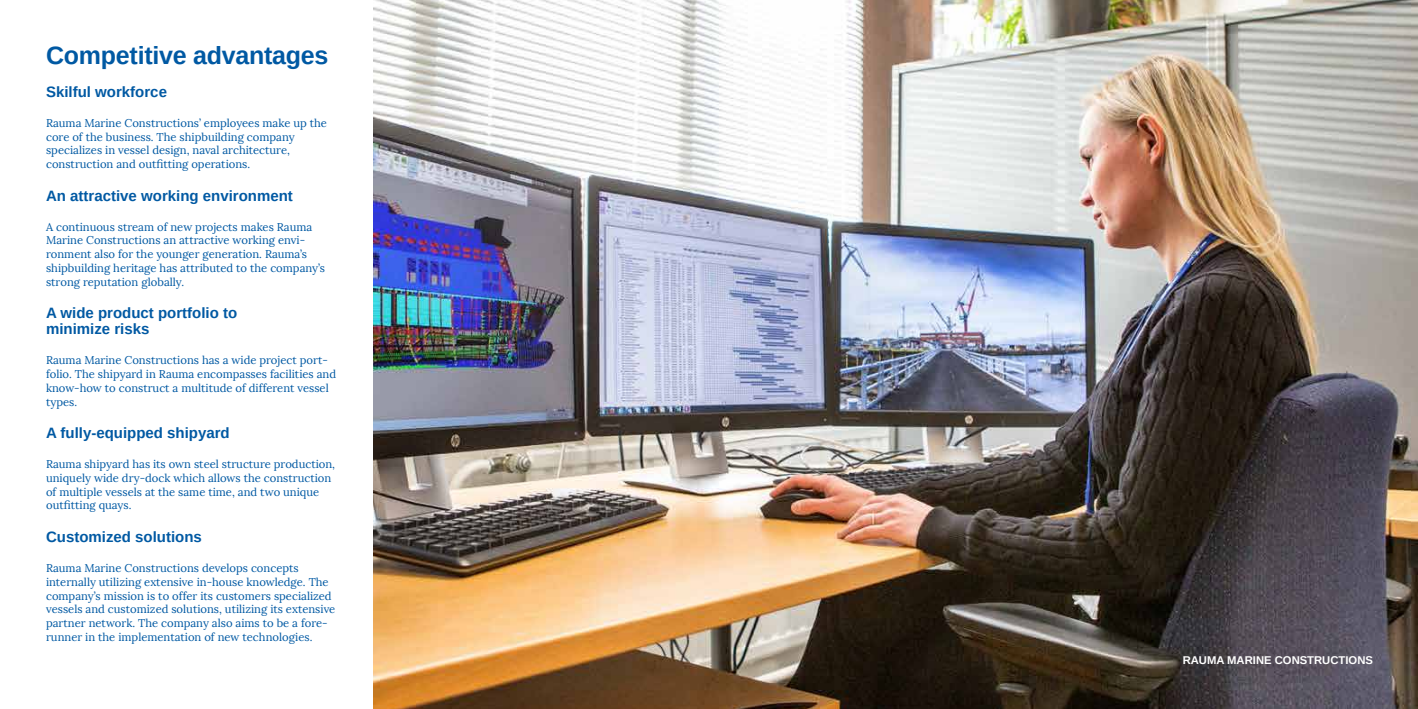
<style>
.page{position:relative;width:1418px;height:709px;background:#fff}
.page>*{position:absolute;margin:0;border:0;box-sizing:border-box;transform-origin:0 0}
.t1{font:700 25px "Arimo";letter-spacing:-.01em;color:#0059a3}
.t2{font:700 15px/16.2px "Arimo";color:#0059a3}
.t3{font:11.25px/13.8px "Lora";color:#0059a3}
.t4{font:700 11.25px "Arimo";color:#fff}
</style>
<div class="page">
<img style="left:373px;top:0;width:1044px;height:709px">
<h1 class="t1" style="left:46px;top:38px;width:284px">Competitive advantages</h1>
<h2 class="t2" style="left:46px;top:84px;width:122px">Skilful workforce</h2>
<p class="t3" style="left:46px;top:116px;width:282px">Rauma Marine Constructions’ employees make up the core of the business. The shipbuilding company specializes in vessel design, naval architecture, construction and outfitting operations.</p>
<h2 class="t2" style="left:46px;top:187px;width:248px">An attractive working environment</h2>
<p class="t3" style="left:46px;top:220px;width:280px">A continuous stream of new projects makes Rauma Marine Constructions an attractive working envi&shy;ronment also for the younger generation. Rauma’s shipbuilding heritage has attributed to the company’s strong reputation globally.</p>
<h2 class="t2" style="left:46px;top:305px;width:193px">A wide product portfolio to minimize risks</h2>
<p class="t3" style="left:46px;top:353px;width:291px">Rauma Marine Constructions has a wide project port&shy;folio. The shipyard in Rauma encompasses facilities and know-how to construct a multitude of different vessel types.</p>
<h2 class="t2" style="left:46px;top:425px;width:185px">A fully-equipped shipyard</h2>
<p class="t3" style="left:46px;top:457px;width:290px">Rauma shipyard has its own steel structure production, uniquely wide dry-dock which allows the construction of multiple vessels at the same time, and two unique outfitting quays.</p>
<h2 class="t2" style="left:46px;top:529px;width:157px">Customized solutions</h2>
<p class="t3" style="left:46px;top:561px;width:291px">Rauma Marine Constructions develops concepts internally utilizing extensive in-house knowledge. The company’s mission is to offer its customers specialized vessels and customized solutions, utilizing its extensive partner network. The company also aims to be a fore&shy;runner in the implementation of new technologies.</p>
<p class="t4" style="left:1182px;top:652px;width:192px">RAUMA MARINE CONSTRUCTIONS</p>
</div>
